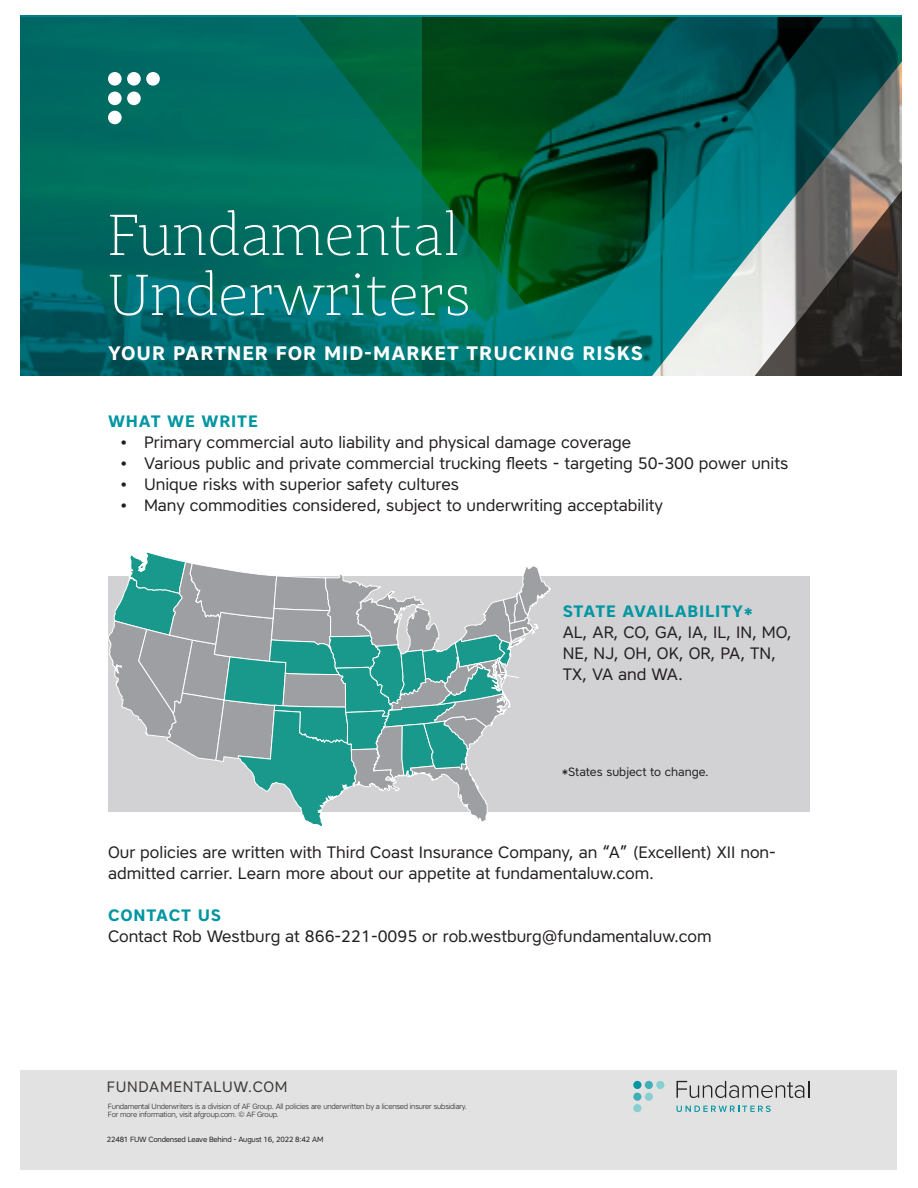
<style>
.page{position:relative;width:918px;height:1188px;background:#fff}
.page>*{position:absolute;margin:0;border:0;box-sizing:border-box;transform-origin:0 0}
.h1{font:100 60px/60px "Adagio Slab";color:#fff}
.h2{font:700 19.5px "Core Sans A";letter-spacing:.05em;color:#fff}
.ul{font:16.5px "Core Sans A";color:#231f20}
.p__headings{font:16.5px/21px "Core Sans A";color:#231f20}
.p{font:16.5px "Core Sans A";color:#231f20}
.p__headings-2{font:700 16.5px "Core Sans A";letter-spacing:.05em;color:#0096a1}
.t1{font:15px "Core Sans A";letter-spacing:.05em;color:#3c3935}
.ul-2{font:12px "Core Sans A";color:#231f20}
.h1__Main_Headings{font:300 7.5px "Core Sans A";letter-spacing:-.03em;color:#231f20}
.p__paragraphs{font:7.5px "Core Sans A";letter-spacing:-.03em;color:#231f20}
</style>
<div class="page">
<div style="left:108px;top:577px;width:702px;height:235px;background:#d2d2d4"></div>
<svg style="left:21px;top:15px;width:881px;height:361px;background:#10685a"></svg>
<div style="left:146px;top:72px;width:14px;height:14px;background:#fff;border-radius:50%"></div>
<div style="left:127px;top:72px;width:14px;height:14px;background:#fff;border-radius:50%"></div>
<div style="left:127px;top:92px;width:14px;height:13px;background:#fff;border-radius:50%"></div>
<div style="left:108px;top:72px;width:14px;height:14px;background:#fff;border-radius:50%"></div>
<div style="left:108px;top:111px;width:14px;height:13px;background:#fff;border-radius:50%"></div>
<div style="left:108px;top:92px;width:14px;height:13px;background:#fff;border-radius:50%"></div>
<svg style="left:106px;top:359px;width:445px;height:467px"></svg>
<div style="left:20px;top:1070px;width:877px;height:99px;background:#e2e2e2"></div>
<div style="left:656px;top:1081px;width:8px;height:8px;background:#87cfd1;border-radius:50%"></div>
<div style="left:645px;top:1081px;width:8px;height:8px;background:#40b0b8;border-radius:50%"></div>
<div style="left:645px;top:1093px;width:8px;height:8px;background:#87cfd1;border-radius:50%"></div>
<div style="left:633px;top:1081px;width:8px;height:8px;background:#0096a1;border-radius:50%"></div>
<div style="left:633px;top:1104px;width:8px;height:8px;background:#87cfd1;border-radius:50%"></div>
<div style="left:633px;top:1093px;width:8px;height:8px;background:#40b0b8;border-radius:50%"></div>
<svg style="left:677px;top:1081px;width:132px;height:17px"></svg>
<svg style="left:677px;top:1106px;width:94px;height:6px"></svg>
<p class="h1" style="left:108px;top:205px;width:365px">Fundamental<br>Underwriters</p>
<p class="h2" style="left:108px;top:340px;width:536px">YOUR PARTNER FOR MID-MARKET TRUCKING RISKS</p>
<p class="p__headings-2" style="left:108px;top:411px;width:151px">WHAT WE WRITE</p>
<p class="ul" style="left:120px;top:432px;width:513px">• Primary commercial auto liability and physical damage coverage</p>
<p class="ul" style="left:120px;top:453px;width:670px">• Various public and private commercial trucking fleets - targeting 50-300 power units</p>
<p class="ul" style="left:120px;top:474px;width:341px">• Unique risks with superior safety cultures</p>
<p class="ul" style="left:120px;top:495px;width:545px">• Many commodities considered, subject to underwriting acceptability</p>
<p class="p__headings-2" style="left:563px;top:600px;width:192px">STATE AVAILABILITY*</p>
<p class="p__headings" style="left:563px;top:621px;width:231px">AL, AR, CO, GA, IA, IL, IN, MO,<br>NE, NJ, OH, OK, OR, PA, TN,<br>TX, VA and WA.</p>
<p class="ul-2" style="left:562px;top:764px;width:149px">*States subject to change.</p>
<p class="p__headings" style="left:108px;top:841px;width:669px">Our policies are written with Third Coast Insurance Company, an “A” (Excellent) XII non&shy;admitted carrier. Learn more about our appetite at fundamentaluw.com.</p>
<p class="p__headings-2" style="left:108px;top:904px;width:115px">CONTACT US</p>
<p class="p" style="left:108px;top:926px;width:605px">Contact Rob Westburg at 866-221-0095 or rob.westburg@fundamentaluw.com</p>
<p class="t1" style="left:107px;top:1077px;width:182px">FUNDAMENTALUW.COM</p>
<p class="h1__Main_Headings" style="left:108px;top:1102px;width:361px">Fundamental Underwriters is a division of AF Group. All policies are underwritten by a licensed insurer subsidiary.</p>
<p class="h1__Main_Headings" style="left:108px;top:1109px;width:172px">For more information, visit afgroup.com. © AF Group.</p>
<p class="p__paragraphs" style="left:107px;top:1134px;width:218px">22481 FUW Condensed Leave Behind - August 16, 2022 8:42 AM</p>
</div>
